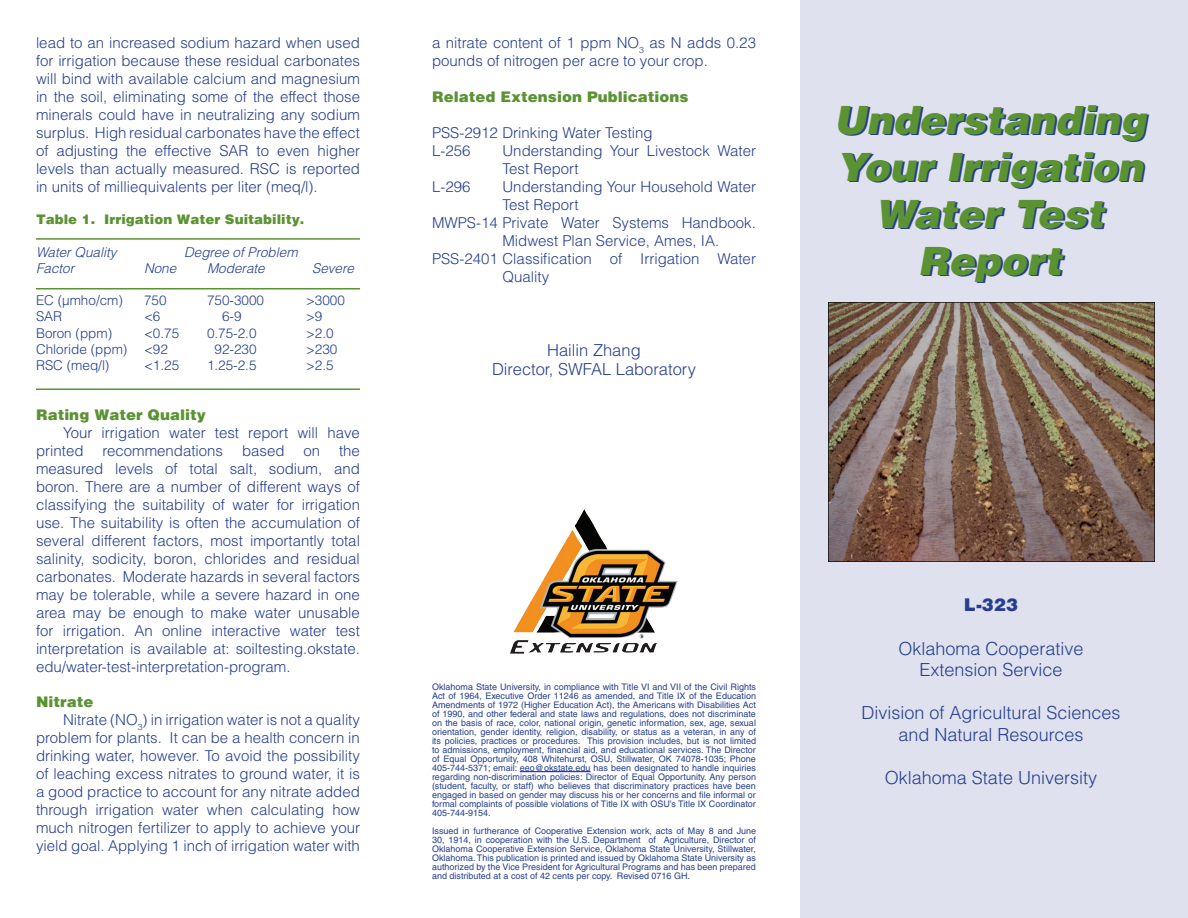
<style>
.page{position:relative;width:1188px;height:918px;background:#fff}
.page>*{position:absolute;margin:0;border:0;box-sizing:border-box;transform-origin:0 0}
.t1{font:italic 900 39px/46.8px "Helvetica";color:#5b9333;text-align:center}
.t2{font:300 18px "Helvetica";color:#253f8e}
.t3{font:900 18px "Helvetica";color:#253f8e}
.t4{font:300 16.5px "Helvetica";color:#253f8e}
.t5{font:300 15px/18px "Helvetica";color:#253f8e}
.t6{font:900 15px "Helvetica";color:#5b9333}
.t7{font:300 13.5px "Helvetica";color:#253f8e}
.t8{font:italic 300 13.5px "Helvetica";color:#253f8e}
.t9{font:900 13.5px "Helvetica";color:#5b9333}
.t10{font:9px/9px "Helvetica";color:#253f8e;text-align:justify}
</style>
<div class="page">
<div style="left:800px;top:0;width:388px;height:918px;background:#e0e1ee"></div>
<img style="left:829px;top:303px;width:326px;height:259px">
<img style="left:510px;top:509px;width:168px;height:145px">
<hr style="left:36px;top:238px;width:324px;height:2px;background:#5b9333">
<hr style="left:36px;top:288px;width:324px;height:2px;background:#5b9333">
<hr style="left:36px;top:388px;width:324px;height:2px;background:#5b9333">
<hr style="left:520px;top:771px;width:70px;height:1px;background:#00f">
<p class="t5" style="left:36px;top:33px;width:326px;text-align:justify">lead to an increased sodium hazard when used for irrigation because these residual carbonates will bind with available calcium and magnesium in the soil, eliminating some of the effect those minerals could have in neutralizing any sodium surplus. High residual carbonates have the effect of adjusting the effective SAR to even higher levels than actually measured. RSC is reported in units of milliequivalents per liter (meq/l).</p>
<p class="t9" style="left:36px;top:211px;width:270px">Table 1. Irrigation Water Suitability.</p>
<p class="t8" style="left:36px;top:243px;width:82px">Water Quality</p>
<p class="t8" style="left:184px;top:243px;width:115px">Degree of Problem</p>
<p class="t8" style="left:36px;top:260px;width:40px">Factor</p>
<p class="t8" style="left:144px;top:260px;width:34px">None</p>
<p class="t8" style="left:207px;top:260px;width:59px">Moderate</p>
<p class="t8" style="left:312px;top:260px;width:43px">Severe</p>
<p class="t7" style="left:36px;top:292px;width:89px">EC (µmho/cm)</p>
<p class="t7" style="left:144px;top:292px;width:24px">750</p>
<p class="t7" style="left:207px;top:292px;width:59px">750-3000</p>
<p class="t7" style="left:306px;top:292px;width:40px">&gt;3000</p>
<p class="t7" style="left:36px;top:308px;width:28px">SAR</p>
<p class="t7" style="left:144px;top:308px;width:18px">&lt;6</p>
<p class="t7" style="left:222px;top:308px;width:21px">6-9</p>
<p class="t7" style="left:306px;top:308px;width:18px">&gt;9</p>
<p class="t7" style="left:36px;top:324px;width:78px">Boron (ppm)</p>
<p class="t7" style="left:144px;top:324px;width:37px">&lt;0.75</p>
<p class="t7" style="left:207px;top:324px;width:51px">0.75-2.0</p>
<p class="t7" style="left:306px;top:324px;width:29px">&gt;2.0</p>
<p class="t7" style="left:36px;top:341px;width:133px">Chloride (ppm) &lt;92</p>
<p class="t7" style="left:215px;top:341px;width:44px">92-230</p>
<p class="t7" style="left:306px;top:341px;width:33px">&gt;230</p>
<p class="t7" style="left:36px;top:357px;width:75px">RSC (meq/l)</p>
<p class="t7" style="left:144px;top:357px;width:37px">&lt;1.25</p>
<p class="t7" style="left:207px;top:357px;width:51px">1.25-2.5</p>
<p class="t7" style="left:306px;top:357px;width:29px">&gt;2.5</p>
<p class="t6" style="left:36px;top:406px;width:171px">Rating Water Quality</p>
<p class="t5" style="left:36px;top:424px;width:325px;text-indent:27px">Your irrigation water test report will have printed</p>
<p class="t5" style="left:36px;top:442px;width:326px;text-align:justify;text-indent:303px">the measured levels of total salt, sodium, and boron. There are a number of different ways of classifying the suitability of water for irrigation use. The suitability is often the accumulation of several different factors, most importantly total salinity, sodicity, boron, chlorides and residual carbonates. Moderate hazards in several factors may be tolerable, while a severe hazard in one area may be enough to make water unusable for irrigation. An online interactive water test interpretation is available at: soiltesting.okstate. edu/water-test-interpretation-program.</p>
<p class="t6" style="left:36px;top:692px;width:59px">Nitrate</p>
<p class="t5" style="left:36px;top:710px;width:326px;text-align:justify;text-indent:27px">Nitrate (NO<sub>3</sub>) in irrigation water is not a quality problem for plants. It can be a health concern in drinking water, however. To avoid the possibility of leaching excess nitrates to ground water, it is a good practice to account for any nitrate added through irrigation water when calculating how much nitrogen fertilizer to apply to achieve your yield goal. Applying 1 inch of irrigation water with</p>
<p class="t5" style="left:102px;top:442px;width:122px">recommendations</p>
<p class="t5" style="left:242px;top:442px;width:44px">based</p>
<p class="t5" style="left:303px;top:442px;width:18px">on</p>
<p class="t5" style="left:432px;top:33px;width:326px">a nitrate content of 1 ppm NO<sub>3</sub> as N adds 0.23 pounds of nitrogen per acre to your crop.</p>
<p class="t6" style="left:432px;top:87px;width:258px">Related Extension Publications</p>
<p class="t5" style="left:432px;top:123px;width:222px">PSS-2912 Drinking Water Testing</p>
<p class="t5" style="left:432px;top:141px;width:40px">L-256</p>
<p class="t5" style="left:502px;top:141px;width:255px">Understanding Your Livestock Water<br>Test Report</p>
<p class="t5" style="left:432px;top:177px;width:40px">L-296</p>
<p class="t5" style="left:502px;top:177px;width:255px">Understanding Your Household Water<br>Test Report</p>
<p class="t5" style="left:502px;top:213px;width:255px;text-indent:-70px">MWPS-14 Private Water Systems Handbook.<br>Midwest Plan Service, Ames, IA.</p>
<p class="t5" style="left:502px;top:249px;width:255px;text-indent:-70px">PSS-2401 Classification of Irrigation Water<br>Quality</p>
<p class="t4" style="left:547px;top:339px;width:95px">Hailin Zhang</p>
<p class="t4" style="left:492px;top:359px;width:205px">Director, SWFAL Laboratory</p>
<p class="t10" style="left:432px;top:682px;width:326px">Oklahoma State University, in compliance with Title VI and VII of the Civil Rights Act of 1964, Executive Order 11246 as amended, and Title IX of the Education Amendments of 1972 (Higher Education Act), the Americans with Disabilities Act of 1990, and other federal and state laws and regulations, does not discriminate on the basis of race, color, national origin, genetic information, sex, age, sexual orientation, gender identity, religion, disability, or status as a veteran, in any of its policies, practices or procedures. This provision includes, but is not limited to admissions, employment, financial aid, and educational services. The Director of Equal Opportunity, 408 Whitehurst, OSU, Stillwater, OK 74078-1035; Phone 405-744-5371; email: eeo@okstate.edu has been designated to handle inquiries regarding non-discrimination policies: Director of Equal Opportunity. Any person (student, faculty, or staff) who believes that discriminatory practices have been engaged in based on gender may discuss his or her concerns and file informal or formal complaints of possible violations of Title IX with OSU’s Title IX Coordinator 405-744-9154.</p>
<p class="t10" style="left:432px;top:826px;width:326px">Issued in furtherance of Cooperative Extension work, acts of May 8 and June 30, 1914, in cooperation with the U.S. Department of Agriculture, Director of Oklahoma Cooperative Extension Service, Oklahoma State University, Stillwater, Oklahoma. This publication is printed and issued by Oklahoma State University as authorized by the Vice President for Agricultural Programs and has been prepared and distributed at a cost of 42 cents per copy. Revised 0716 GH.</p>
<p class="t1" style="left:834px;top:96px;width:314px">Understanding<br>Your Irrigation<br>Water Test</p>
<p class="t1" style="left:918px;top:236px;width:145px">Report</p>
<p class="t3" style="left:964px;top:594px;width:56px">L-323</p>
<p class="t2" style="left:898px;top:637px;width:187px">Oklahoma Cooperative</p>
<p class="t2" style="left:919px;top:659px;width:145px">Extension Service</p>
<p class="t2" style="left:861px;top:702px;width:261px">Division of Agricultural Sciences</p>
<p class="t2" style="left:899px;top:723px;width:186px">and Natural Resources</p>
<p class="t2" style="left:885px;top:767px;width:214px">Oklahoma State University</p>
</div>
